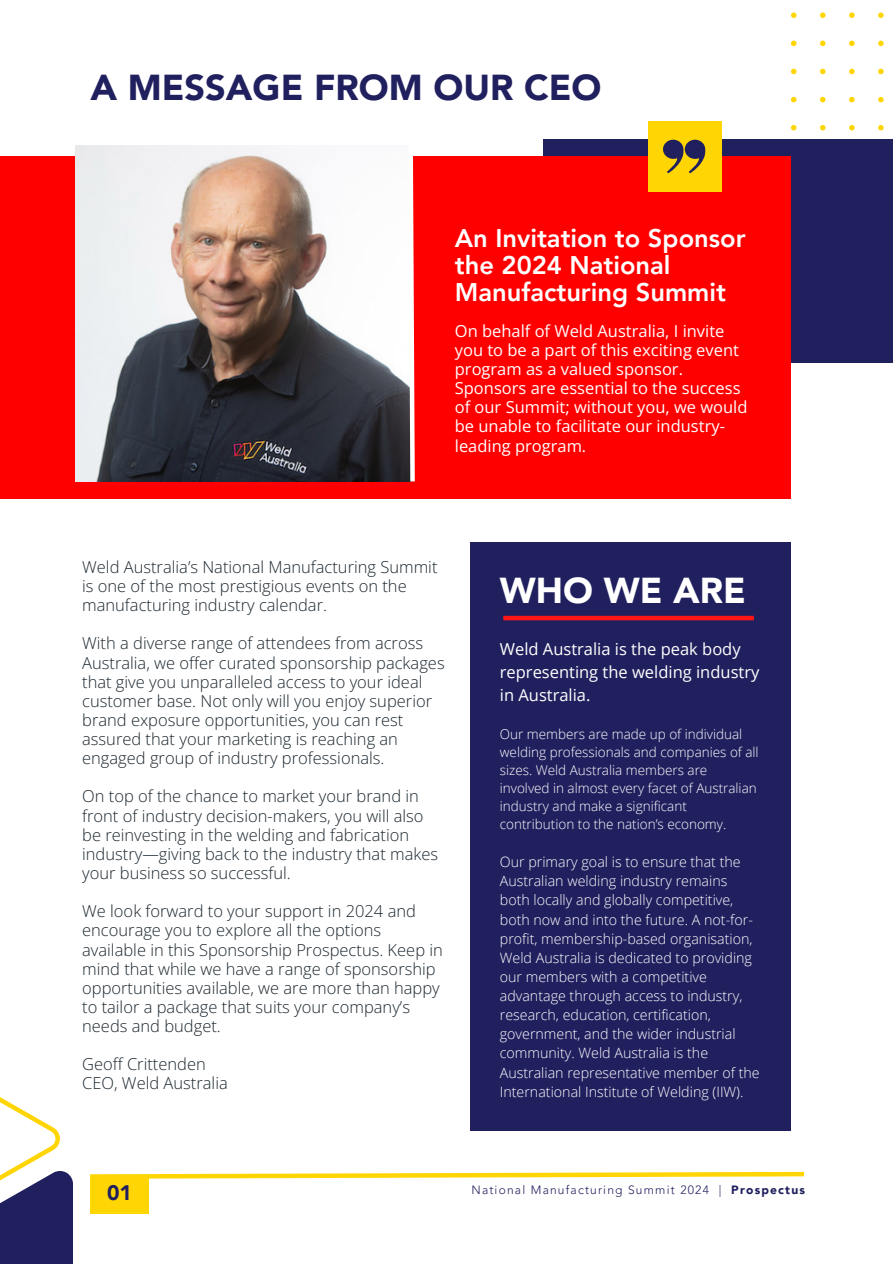
<style>
.page{position:relative;width:893px;height:1264px;background:#fff}
.page>*{position:absolute;margin:0;border:0;box-sizing:border-box;transform-origin:0 0}
.t1{font:900 36px "Avenir LT Pro";color:#21205f}
.t2{font:900 36px "Avenir LT Pro";color:#fff}
.t3{font:800 25.5px/27px "Avenir LT Pro";color:#fff}
.t4{font:900 21px "Avenir LT Pro";color:#21205f}
.t5{font:300 16.5px/19.2px "Open Sans";color:#1b272f}
.t6{font:16.5px/19.2px "Open Sans";color:#fff}
.t7{font:300 14.25px/19.2px "Open Sans";color:#fff}
.t8{font:300 13.5px/18px "Open Sans";color:#fff}
.t9{font:300 12px "Avenir LT Pro";letter-spacing:.1em;color:#21205f}
.s1{font-weight:900}
</style>
<div class="page">
<div style="left:470px;top:542px;width:320px;height:588px;background:#21205f"></div>
<div style="left:0;top:1170px;width:73px;height:93px;background:#21205f"></div>
<svg style="left:0;top:1097px;width:60px;height:106px"></svg>
<svg style="left:90px;top:1171px;width:715px;height:8px"></svg>
<div style="left:90px;top:1175px;width:59px;height:38px;background:#ffd503"></div>
<div style="left:543px;top:140px;width:349px;height:223px;background:#21205f"></div>
<div style="left:0;top:156px;width:790px;height:343px;background:#f00"></div>
<img style="left:75px;top:146px;width:331px;height:335px">
<div style="left:648px;top:121px;width:73px;height:70px;background:#ffd503"></div>
<svg style="left:663px;top:140px;width:43px;height:33px"></svg>
<svg style="left:406px;top:156px;width:9px;height:326px;background:#e4c4c5"></svg>
<hr style="left:503px;top:616px;width:250px;height:4px;background:#ff1616">
<svg style="left:791px;top:12px;width:93px;height:118px"></svg>
<p class="t1" style="left:90px;top:73px;width:512px">A MESSAGE FROM OUR CEO</p>
<p class="t3" style="left:455px;top:227px;width:292px">An Invitation to Sponsor the 2024 National<br>Manufacturing Summit</p>
<p class="t6" style="left:455px;top:321px;width:294px">On behalf of Weld Australia, I invite you to be a part of this exciting event program as a valued sponsor.<br>Sponsors are essential to the success of our Summit; without you, we would be unable to facilitate our industry&shy;leading program.</p>
<p class="t5" style="left:82px;top:557px;width:357px">Weld Australia’s National Manufacturing Summit is one of the most prestigious events on the manufacturing industry calendar.</p>
<p class="t5" style="left:82px;top:633px;width:364px">With a diverse range of attendees from across Australia, we offer curated sponsorship packages that give you unparalleled access to your ideal customer base. Not only will you enjoy superior brand exposure opportunities, you can rest assured that your marketing is reaching an engaged group of industry professionals.</p>
<p class="t5" style="left:82px;top:786px;width:357px">On top of the chance to market your brand in front of industry decision-makers, you will also be reinvesting in the welding and fabrication industry—giving back to the industry that makes your business so successful.</p>
<p class="t5" style="left:82px;top:901px;width:362px">We look forward to your support in 2024 and encourage you to explore all the options available in this Sponsorship Prospectus. Keep in mind that while we have a range of sponsorship opportunities available, we are more than happy to tailor a package that suits your company’s needs and budget.</p>
<p class="t5" style="left:82px;top:1054px;width:125px">Geoff Crittenden</p>
<p class="t5" style="left:82px;top:1073px;width:147px">CEO, Weld Australia</p>
<p class="t2" style="left:500px;top:576px;width:247px">WHO WE ARE</p>
<p class="t6" style="left:500px;top:638px;width:261px;line-height:22.5px">Weld Australia is the peak body representing the welding industry in Australia.</p>
<p class="t8" style="left:500px;top:724px;width:260px">Our members are made up of individual welding professionals and companies of all sizes. Weld Australia members are involved in almost every facet of Australian industry and make a significant contribution to the nation’s economy.</p>
<p class="t7" style="left:500px;top:852px;width:261px">Our primary goal is to ensure that the Australian welding industry remains both locally and globally competitive, both now and into the future. A not-for&shy;profit, membership-based organisation, Weld Australia is dedicated to providing our members with a competitive advantage through access to industry, research, education, certification, government, and the wider industrial community. Weld Australia is the Australian representative member of the International Institute of Welding (IIW).</p>
<p class="t4" style="left:107px;top:1184px;width:26px">01</p>
<p class="t9" style="left:471px;top:1184px;width:335px">National Manufacturing Summit 2024 | <span class="s1">Prospectus</span></p>
</div>
